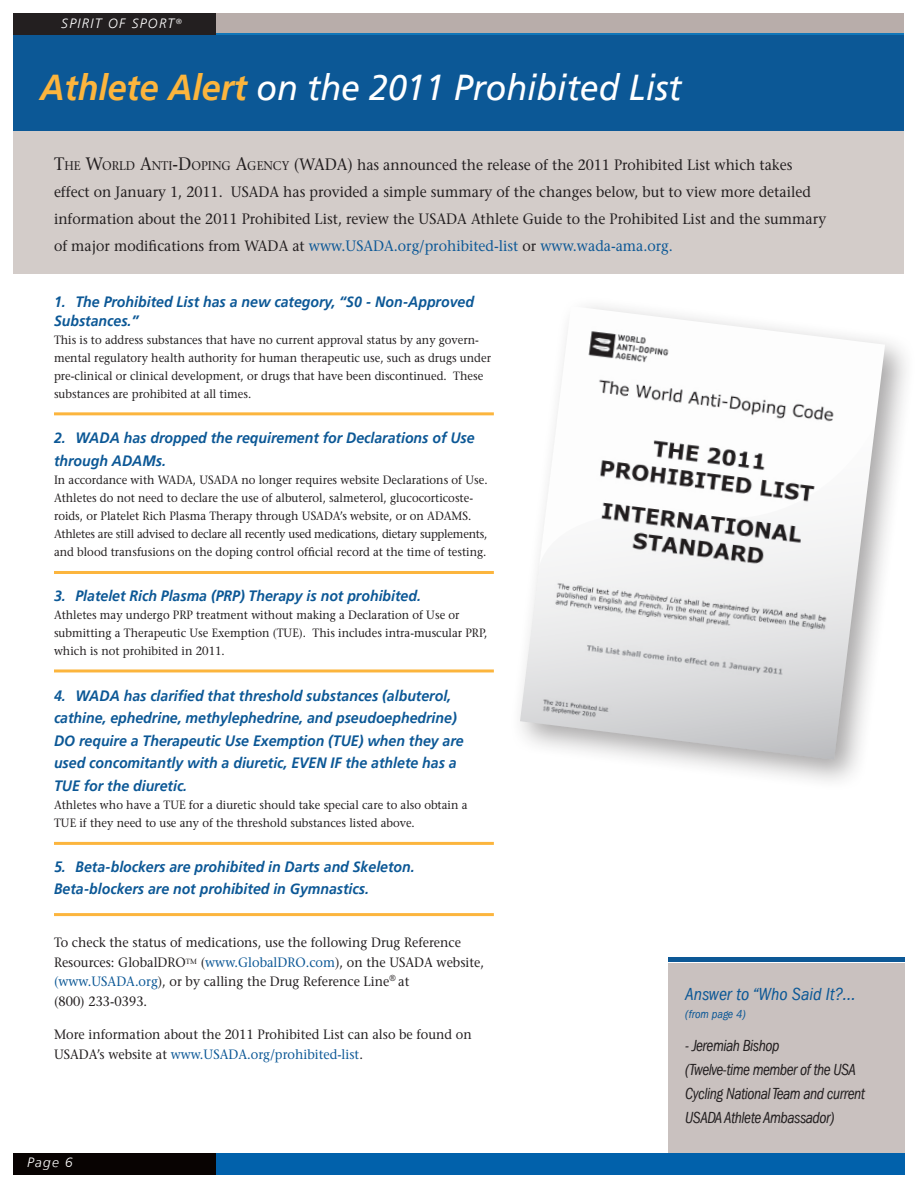
<style>
.page{position:relative;width:918px;height:1188px;background:#fff}
.page>*{position:absolute;margin:0;border:0;box-sizing:border-box;transform-origin:0 0}
.Header_White{font:italic 36px "Frutiger LT";color:#fff;scale:.94 1}
.t1{font:italic condensed 18px "Franklin Gothic LT";color:#0c5896}
.t2{font:italic condensed 16.5px/24px "Franklin Gothic LT";letter-spacing:-.03em;color:#231f20;scale:.94 1}
.Subhead_Blue{font:italic 700 15px/22.5px "Frutiger LT";color:#0c5896;scale:.94 1}
.Body_Copy{font:500 15px/27px "Stone Serif Std";color:#231f20;scale:.94 1}
.Body_Copy-2{font:500 13.5px/19.5px "Stone Serif Std";color:#231f20;scale:.94 1}
.t3{font:italic 300 13.5px "Frutiger LT";letter-spacing:.1em;color:#fff}
.Body_Copy-3{font:500 12px/18px "Stone Serif Std";color:#231f20;scale:.94 1}
.t4{font:italic condensed 12px "Franklin Gothic LT";color:#0c5896}
.s1{font-weight:700;color:#fcb53d}
.s2{font-size:18px}
.s3{font-size:12.6px}
.s4{font-size:16.5px}
.s5{color:#0c5896}
</style>
<div class="page">
<div style="left:668px;top:963px;width:236px;height:202px;background:#c9c1bf"></div>
<div style="left:14px;top:1153px;width:202px;height:21px;background:#080302"></div>
<div style="left:216px;top:1153px;width:688px;height:21px;background:#0161ab"></div>
<div style="left:14px;top:34px;width:890px;height:100px;background:#0c5896"></div>
<div style="left:14px;top:14px;width:890px;height:21px;background:#b8adaa"></div>
<div style="left:14px;top:14px;width:202px;height:21px;background:#231f20"></div>
<div style="left:14px;top:132px;width:890px;height:142px;background:#d3ccc9"></div>
<div style="left:668px;top:957px;width:236px;height:5px;background:#0c5896"></div>
<hr style="left:54px;top:412px;width:440px;height:3px;background:#fcb53d">
<hr style="left:54px;top:571px;width:440px;height:3px;background:#fcb53d">
<hr style="left:54px;top:669px;width:440px;height:3px;background:#fcb53d">
<hr style="left:54px;top:842px;width:440px;height:3px;background:#fcb53d">
<hr style="left:54px;top:913px;width:440px;height:3px;background:#fcb53d">
<div style="left:507px;top:293px;width:408px;height:497px;background:#231f20;opacity:.4"></div>
<img style="left:520px;top:306px;width:365px;height:454px">
<svg style="left:520px;top:423px;width:355px;height:337px"></svg>
<p class="t3" style="left:61px;top:16px;width:122px">SPIRIT OF SPORT<sup>®</sup></p>
<p class="Header_White" style="left:40px;top:66px;width:684px"><span class="s1">Athlete Alert</span> on the 2011 Prohibited List</p>
<p class="Body_Copy" style="left:54px;top:152px;width:823px"><span class="s2">T</span><span class="s3">HE</span> <span class="s2">W</span><span class="s3">ORLD</span> <span class="s2">A</span><span class="s3">NTI</span><span class="s2">-D</span><span class="s3">OPING</span> <span class="s2">A</span><span class="s3">GENCY</span> <span class="s4">(WADA)</span> has announced the release of the 2011 Prohibited List which takes effect on January 1, 2011. USADA has provided a simple summary of the changes below, but to view more detailed information about the 2011 Prohibited List, review the USADA Athlete Guide to the Prohibited List and the summary of major modifications from WADA at <span class="s5">www.USADA.org/prohibited-list</span> or <span class="s5">www.wada-ama.org.</span></p>
<p class="Subhead_Blue" style="left:54px;top:292px;width:448px;line-height:19.5px">1. The Prohibited List has a new category, “S0 - Non-Approved<br>Substances.”</p>
<p class="Body_Copy-3" style="left:54px;top:331px;width:466px">This is to address substances that have no current approval status by any govern&shy;mental regulatory health authority for human therapeutic use, such as drugs under pre-clinical or clinical development, or drugs that have been discontinued. These substances are prohibited at all times.</p>
<p class="Subhead_Blue" style="left:54px;top:427px;width:449px">2. WADA has dropped the requirement for Declarations of Use through ADAMs.</p>
<p class="Body_Copy-3" style="left:54px;top:471px;width:463px">In accordance with WADA, USADA no longer requires website Declarations of Use.<br>Athletes do not need to declare the use of albuterol, salmeterol, glucocorticoste&shy;roids, or Platelet Rich Plasma Therapy through USADA’s website, or on ADAMS.<br>Athletes are still advised to declare all recently used medications, dietary supplements, and blood transfusions on the doping control official record at the time of testing.</p>
<p class="Subhead_Blue" style="left:54px;top:585px;width:392px">3. Platelet Rich Plasma (PRP) Therapy is not prohibited.</p>
<p class="Body_Copy-3" style="left:54px;top:606px;width:463px">Athletes may undergo PRP treatment without making a Declaration of Use or submitting a Therapeutic Use Exemption (TUE). This includes intra-muscular PRP, which is not prohibited in 2011.</p>
<p class="Subhead_Blue" style="left:54px;top:684px;width:437px">4. WADA has clarified that threshold substances (albuterol, cathine, ephedrine, methylephedrine, and pseudoephedrine)<br>DO require a Therapeutic Use Exemption (TUE) when they are used concomitantly with a diuretic, EVEN IF the athlete has a TUE for the diuretic.</p>
<p class="Body_Copy-3" style="left:54px;top:795px;width:441px">Athletes who have a TUE for a diuretic should take special care to also obtain a<br>TUE if they need to use any of the threshold substances listed above.</p>
<p class="Subhead_Blue" style="left:54px;top:856px;width:385px">5. Beta-blockers are prohibited in Darts and Skeleton.<br>Beta-blockers are not prohibited in Gymnastics.</p>
<p class="Body_Copy-2" style="left:54px;top:933px;width:459px">To check the status of medications, use the following Drug Reference Resources: GlobalDRO<sup>TM</sup> (<span class="s5">www.GlobalDRO.com</span>), on the USADA website, <span class="s5">(www.USADA.org</span>), or by calling the Drug Reference Line<sup>®</sup> at<br>(800) 233-0393.</p>
<p class="Body_Copy-2" style="left:54px;top:1025px;width:446px">More information about the 2011 Prohibited List can also be found on<br>USADA’s website at <span class="s5">www.USADA.org/prohibited-list</span>.</p>
<p class="t3" style="left:27px;top:1154px;width:47px">Page 6</p>
<p class="t1" style="left:685px;top:984px;width:172px">Answer to “Who Said It?...</p>
<p class="t4" style="left:685px;top:1007px;width:62px">(from page 4)</p>
<p class="t2" style="left:685px;top:1034px;width:193px">- Jeremiah Bishop<br>(Twelve-time member of the USA<br>Cycling National Team and current<br>USADA Athlete Ambassador)</p>
</div>
